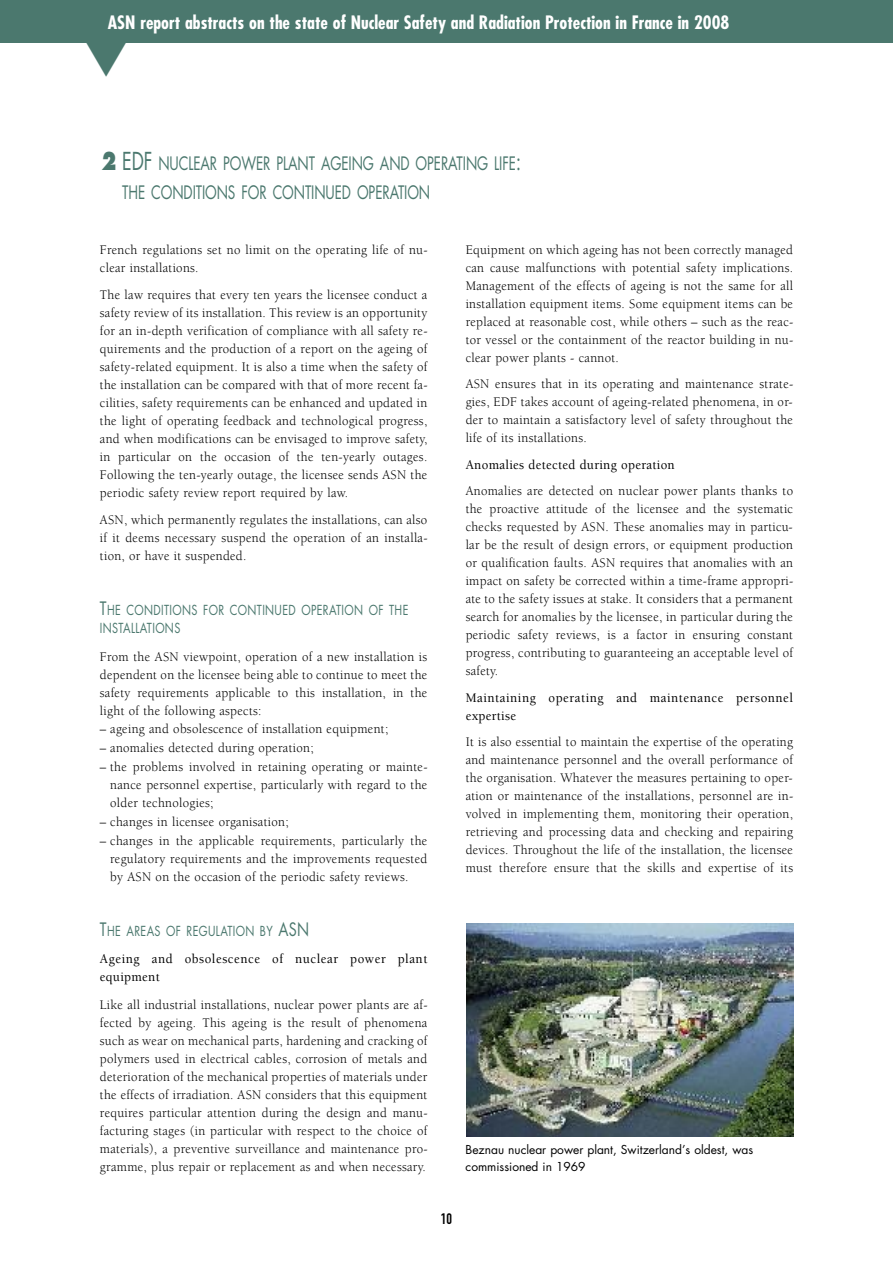
<style>
.page{position:relative;width:893px;height:1263px;background:#fff}
.page>*{position:absolute;margin:0;border:0;box-sizing:border-box;transform-origin:0 0}
.t1{font:700 condensed 18px "Futura";color:#fff}
.t2{font:18px/28.5px "Futura";letter-spacing:-.01em;color:#4b786e;scale:.75 1}
.t3{font:15px "DIN Engschrift Alternate";color:#000}
.t4{font:13.5px/18px "Berkeley";letter-spacing:.025em;color:#000;text-align:justify;scale:.95 1}
.t5{font:500 13.5px/18px "Berkeley";letter-spacing:.045em;color:#000;scale:.95 1}
.t6{font:13.5px/18px "Futura";letter-spacing:.03em;color:#4b786e;scale:.8 1}
.t7{font:500 13.5px "Berkeley";letter-spacing:.025em;color:#000;scale:.95 1}
.t8{font:12px/16.5px "Futura";color:#000}
.s1{font-weight:800;font-size:24.15px}
.s2{font-size:24.15px}
.s3{font-size:18px}
</style>
<div class="page">
<div style="left:0;top:0;width:893px;height:43px;background:#4b786e"></div>
<img style="left:466px;top:924px;width:327px;height:213px">
<h1 class="t1" style="left:108px;top:15px;width:623px">ASN report abstracts on the state of Nuclear Safety and Radiation Protection in France in 2008</h1>
<h1 class="t2" style="left:122px;top:151px;width:534px;text-indent:-21px"><span class="s1">2</span> <span class="s2">EDF</span> NUCLEAR POWER PLANT AGEING AND OPERATING LIFE<span class="s2">:<br></span>THE CONDITIONS FOR CONTINUED OPERATION</h1>
<p class="t4" style="left:100px;top:241px;width:346px">French regulations set no limit on the operating life of nu&shy;clear installations.</p>
<p class="t4" style="left:100px;top:287px;width:346px">The law requires that every ten years the licensee conduct a safety review of its installation. This review is an opportunity for an in-depth verification of compliance with all safety re&shy;quirements and the production of a report on the ageing of safety-related equipment. It is also a time when the safety of the installation can be compared with that of more recent fa&shy;cilities, safety requirements can be enhanced and updated in the light of operating feedback and technological progress, and when modifications can be envisaged to improve safety, in particular on the occasion of the ten-yearly outages.<br>Following the ten-yearly outage, the licensee sends ASN the periodic safety review report required by law.</p>
<p class="t4" style="left:100px;top:512px;width:346px">ASN, which permanently regulates the installations, can also if it deems necessary suspend the operation of an installa&shy;tion, or have it suspended.</p>
<p class="t6" style="left:100px;top:602px;width:387px"><span class="s3">T</span>HE CONDITIONS FOR CONTINUED OPERATION OF THE<br>INSTALLATIONS</p>
<p class="t4" style="left:100px;top:648px;width:346px">From the ASN viewpoint, operation of a new installation is dependent on the licensee being able to continue to meet the safety requirements applicable to this installation, in the light of the following aspects:</p>
<p class="t4" style="left:100px;top:721px;width:305px">– ageing and obsolescence of installation equipment;</p>
<p class="t4" style="left:100px;top:740px;width:227px">– anomalies detected during operation;</p>
<p class="t4" style="left:110px;top:759px;width:336px;text-indent:-10px">– the problems involved in retaining operating or mainte&shy;nance personnel expertise, particularly with regard to the older technologies;</p>
<p class="t4" style="left:100px;top:814px;width:200px">– changes in licensee organisation;</p>
<p class="t4" style="left:110px;top:833px;width:335px;text-indent:-10px">– changes in the applicable requirements, particularly the regulatory requirements and the improvements requested by ASN on the occasion of the periodic safety reviews.</p>
<p class="t6" style="left:100px;top:923px;width:263px"><span class="s3">T</span>HE AREAS OF REGULATION BY <span class="s3">ASN</span></p>
<p class="t5" style="left:100px;top:951px;width:346px">Ageing and obsolescence of nuclear power plant equipment</p>
<p class="t4" style="left:100px;top:996px;width:347px">Like all industrial installations, nuclear power plants are af&shy;fected by ageing. This ageing is the result of phenomena such as wear on mechanical parts, hardening and cracking of polymers used in electrical cables, corrosion of metals and deterioration of the mechanical properties of materials under the effects of irradiation. ASN considers that this equipment requires particular attention during the design and manu&shy;facturing stages (in particular with respect to the choice of materials), a preventive surveillance and maintenance pro&shy;gramme, plus repair or replacement as and when necessary.</p>
<p class="t4" style="left:466px;top:241px;width:346px">Equipment on which ageing has not been correctly managed can cause malfunctions with potential safety implications.<br>Management of the effects of ageing is not the same for all installation equipment items. Some equipment items can be replaced at reasonable cost, while others – such as the reac&shy;tor vessel or the containment of the reactor building in nu&shy;clear power plants - cannot.</p>
<p class="t4" style="left:466px;top:376px;width:346px">ASN ensures that in its operating and maintenance strate&shy;gies, EDF takes account of ageing-related phenomena, in or&shy;der to maintain a satisfactory level of safety throughout the life of its installations.</p>
<p class="t7" style="left:466px;top:459px;width:222px">Anomalies detected during operation</p>
<p class="t4" style="left:466px;top:483px;width:346px">Anomalies are detected on nuclear power plants thanks to the proactive attitude of the licensee and the systematic checks requested by ASN. These anomalies may in particu&shy;lar be the result of design errors, or equipment production or qualification faults. ASN requires that anomalies with an impact on safety be corrected within a time-frame appropri&shy;ate to the safety issues at stake. It considers that a permanent search for anomalies by the licensee, in particular during the periodic safety reviews, is a factor in ensuring constant progress, contributing to guaranteeing an acceptable level of safety.</p>
<p class="t5" style="left:466px;top:689px;width:346px">Maintaining operating and maintenance personnel expertise</p>
<p class="t4" style="left:466px;top:734px;width:346px">It is also essential to maintain the expertise of the operating and maintenance personnel and the overall performance of the organisation. Whatever the measures pertaining to oper&shy;ation or maintenance of the installations, personnel are in&shy;volved in implementing them, monitoring their operation, retrieving and processing data and checking and repairing devices. Throughout the life of the installation, the licensee must therefore ensure that the skills and expertise of its</p>
<p class="t8" style="left:466px;top:1142px;width:289px">Beznau nuclear power plant, Switzerland’s oldest, was commissioned in 1969</p>
<p class="t3" style="left:441px;top:1213px;width:13px">10</p>
</div>
